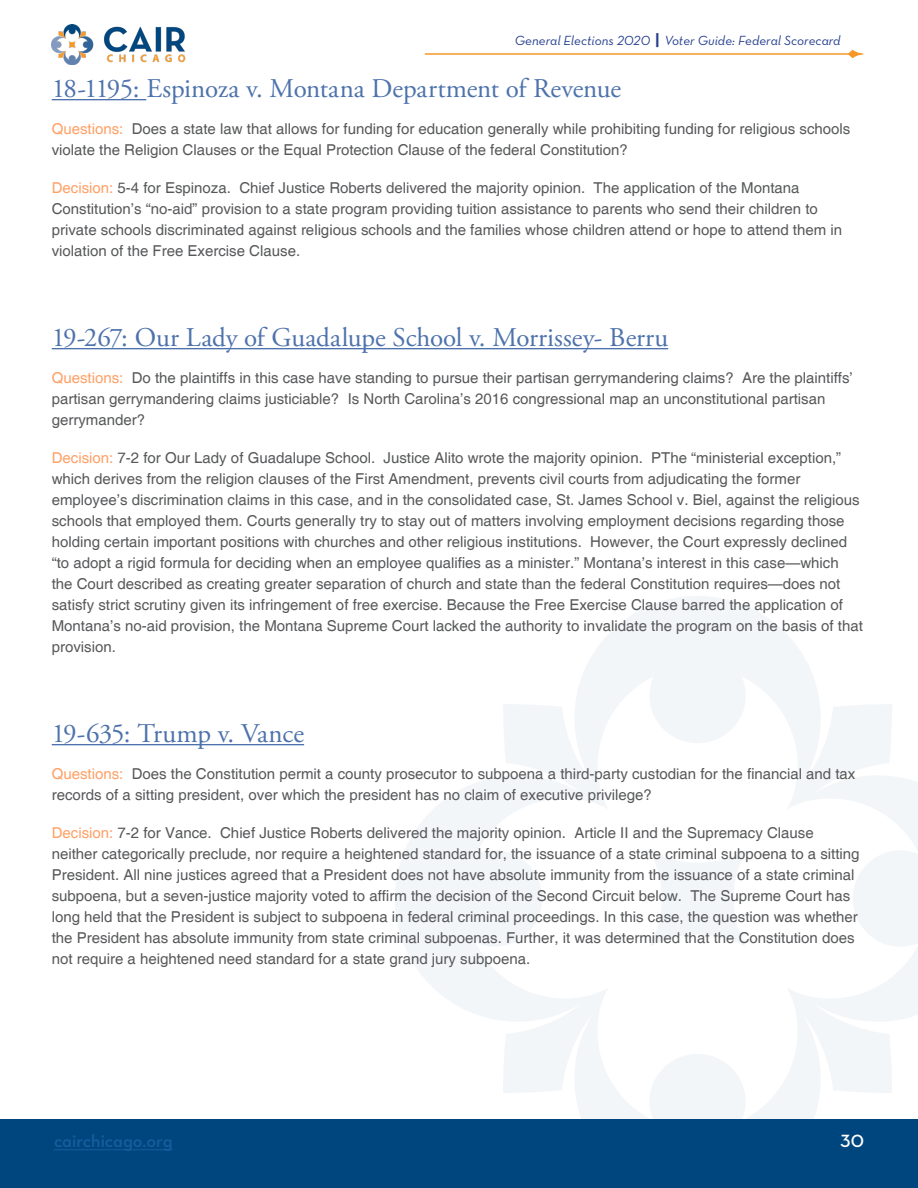
<style>
.page{position:relative;width:918px;height:1188px;background:#fff}
.page>*{position:absolute;margin:0;border:0;box-sizing:border-box;transform-origin:0 0}
.Paragraph_Style_1{font:27px "Adobe Garamond Pro";letter-spacing:-.005em;color:#4d72ac}
.t1{font:18px "Neutra Text Demi Alt";color:#175d9e}
.t2{font:18px "Neutra Text Demi Alt";color:#fff}
.Paragraph_Style_1-2{font:15px/21px "Helvetica";color:#57585a}
.t3{font:13.5px "Neutra Text Book Italic Alt";color:#253f8e}
.s1{font-family:"Neutra Text";font-weight:700;font-size:16.5px}
.s2{color:#ffa065}
</style>
<div class="page">
<div style="left:0;top:1119px;width:918px;height:69px;background:#00467e"></div>
<hr style="left:54px;top:1149px;width:119px;height:1px;background:#175d9e">
<img style="left:52px;top:24px;width:134px;height:40px">
<hr style="left:425px;top:53px;width:426px;height:2px;background:#f79727">
<svg style="left:848px;top:50px;width:16px;height:8px"></svg>
<svg style="left:576px;top:596px;width:244px;height:147px;fill:#f3f6f8"></svg>
<svg style="left:395px;top:777px;width:147px;height:243px;fill:#f3f6f8"></svg>
<svg style="left:503px;top:704px;width:106px;height:106px"></svg>
<svg style="left:576px;top:1054px;width:243px;height:65px;fill:#f3f6f8"></svg>
<svg style="left:503px;top:987px;width:106px;height:106px"></svg>
<svg style="left:786px;top:704px;width:132px;height:389px"></svg>
<div style="left:649px;top:850px;width:98px;height:97px;background:#f3f6f8"></div>
<hr style="left:52px;top:99px;width:94px;height:1px;background:#4d72ac">
<hr style="left:52px;top:348px;width:616px;height:1px;background:#4d72ac">
<hr style="left:52px;top:744px;width:252px;height:1px;background:#4d72ac">
<p class="t3" style="left:515px;top:33px;width:327px">General Elections 2020 <span class="s1">|</span> Voter Guide: Federal Scorecard</p>
<p class="Paragraph_Style_1" style="left:52px;top:72px;width:571px">18-1195: Espinoza v. Montana Department of Revenue</p>
<p class="Paragraph_Style_1-2" style="left:52px;top:119px;width:800px"><span class="s2">Questions:</span> Does a state law that allows for funding for education generally while prohibiting funding for religious schools violate the Religion Clauses or the Equal Protection Clause of the federal Constitution?</p>
<p class="Paragraph_Style_1-2" style="left:52px;top:178px;width:792px"><span class="s2">Decision:</span> 5-4 for Espinoza. Chief Justice Roberts delivered the majority opinion. The application of the Montana Constitution’s “no-aid” provision to a state program providing tuition assistance to parents who send their children to private schools discriminated against religious schools and the families whose children attend or hope to attend them in violation of the Free Exercise Clause.</p>
<p class="Paragraph_Style_1" style="left:52px;top:321px;width:618px">19-267: Our Lady of Guadalupe School v. Morrissey- Berru</p>
<p class="Paragraph_Style_1-2" style="left:52px;top:368px;width:803px"><span class="s2">Questions:</span> Do the plaintiffs in this case have standing to pursue their partisan gerrymandering claims? Are the plaintiffs’ partisan gerrymandering claims justiciable? Is North Carolina’s 2016 congressional map an unconstitutional partisan gerrymander?</p>
<p class="Paragraph_Style_1-2" style="left:52px;top:448px;width:813px"><span class="s2">Decision:</span> 7-2 for Our Lady of Guadalupe School. Justice Alito wrote the majority opinion. PThe “ministerial exception,” which derives from the religion clauses of the First Amendment, prevents civil courts from adjudicating the former employee’s discrimination claims in this case, and in the consolidated case, St. James School v. Biel, against the religious schools that employed them. Courts generally try to stay out of matters involving employment decisions regarding those holding certain important positions with churches and other religious institutions. However, the Court expressly declined “to adopt a rigid formula for deciding when an employee qualifies as a minister.” Montana’s interest in this case—which the Court described as creating greater separation of church and state than the federal Constitution requires—does not satisfy strict scrutiny given its infringement of free exercise. Because the Free Exercise Clause barred the application of Montana’s no-aid provision, the Montana Supreme Court lacked the authority to invalidate the program on the basis of that provision.</p>
<p class="Paragraph_Style_1" style="left:52px;top:717px;width:254px">19-635: Trump v. Vance</p>
<p class="Paragraph_Style_1-2" style="left:52px;top:764px;width:805px"><span class="s2">Questions:</span> Does the Constitution permit a county prosecutor to subpoena a third-party custodian for the financial and tax records of a sitting president, over which the president has no claim of executive privilege?</p>
<p class="Paragraph_Style_1-2" style="left:52px;top:823px;width:809px"><span class="s2">Decision:</span> 7-2 for Vance. Chief Justice Roberts delivered the majority opinion. Article II and the Supremacy Clause neither categorically preclude, nor require a heightened standard for, the issuance of a state criminal subpoena to a sitting President. All nine justices agreed that a President does not have absolute immunity from the issuance of a state criminal subpoena, but a seven-justice majority voted to affirm the decision of the Second Circuit below. The Supreme Court has long held that the President is subject to subpoena in federal criminal proceedings. In this case, the question was whether the President has absolute immunity from state criminal subpoenas. Further, it was determined that the Constitution does not require a heightened need standard for a state grand jury subpoena.</p>
<p class="t1" style="left:54px;top:1130px;width:120px">cairchicago.org</p>
<p class="t2" style="left:841px;top:1130px;width:25px">30</p>
</div>
